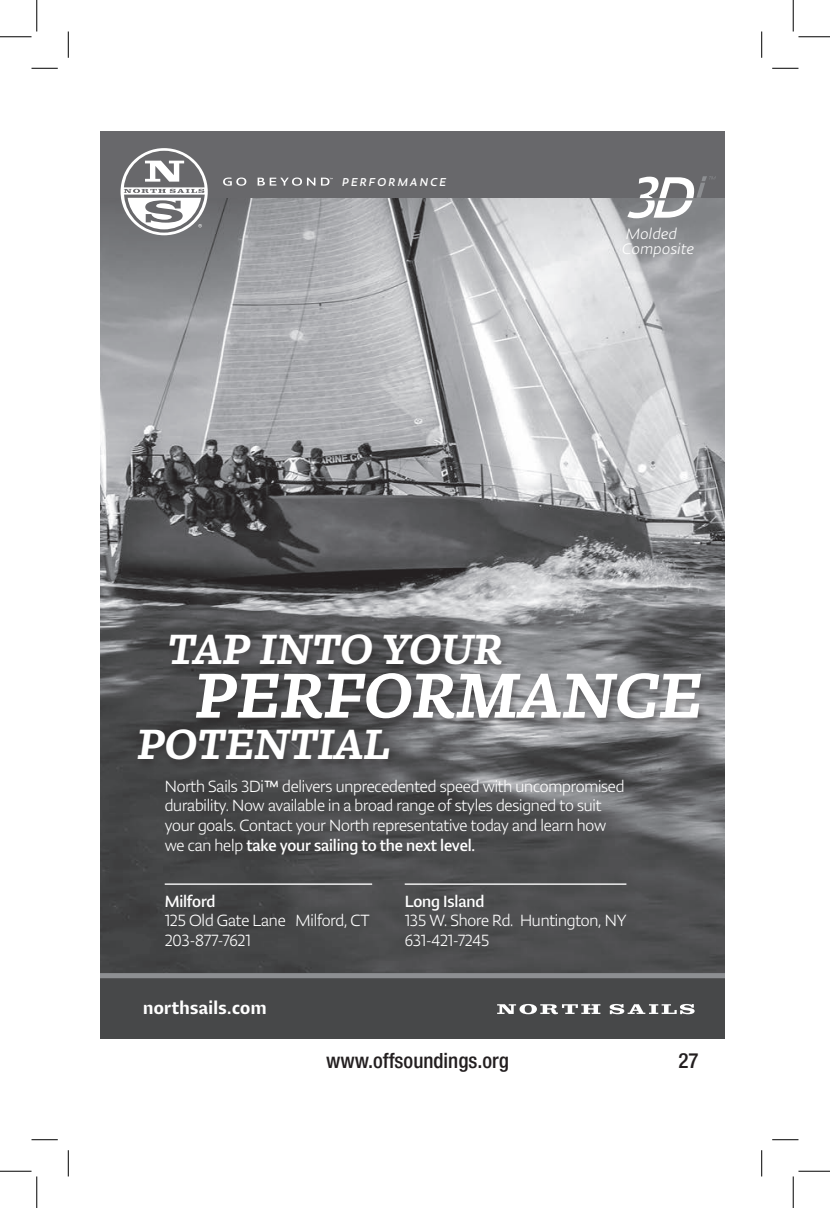
<style>
.page{position:relative;width:830px;height:1208px;background:#fff}
.page>*{position:absolute;margin:0;border:0;box-sizing:border-box;transform-origin:0 0}
.t1{font:70.17px "Lumin Std Med Ita";color:#fff}
.t2{font:46.73px "Lumin Std Med Ita";color:#fff}
.t3{font:500 condensed 21px "Helvetica Neue";color:#231f20}
.t4{font:500 19.78px "Lumin Sans Std";letter-spacing:.02em;color:#fff}
.t5{font:300 18.03px/19.8px "Lumin Sans Std";letter-spacing:-.01em;color:#fff}
.t6{font:italic 300 16.8px/14.5px "Lumin Sans Std";letter-spacing:.025em;color:#fff}
.t7{font:italic 12.6px "Lumin Sans Std";letter-spacing:.175em;color:#fff}
.s1{font-weight:400}
</style>
<div class="page">
<img style="left:101px;top:198px;width:623px;height:775px">
<div style="left:101px;top:131px;width:623px;height:67px;background:#68686b"></div>
<div style="left:101px;top:975px;width:623px;height:64px;background:#474849"></div>
<svg style="left:609px;top:1004px;width:85px;height:10px"></svg>
<svg style="left:497px;top:1004px;width:103px;height:10px"></svg>
<div style="left:101px;top:973px;width:623px;height:5px;background:#8d8f92"></div>
<div style="left:134px;top:633px;width:575px;height:136px;background:#231f20;opacity:.4"></div>
<svg style="left:120px;top:148px;width:88px;height:87px"></svg>
<svg style="left:124px;top:151px;width:81px;height:82px"></svg>
<svg style="left:223px;top:177px;width:23px;height:9px"></svg>
<svg style="left:257px;top:177px;width:58px;height:9px"></svg>
<svg style="left:321px;top:178px;width:12px;height:8px"></svg>
<svg style="left:627px;top:176px;width:88px;height:42px"></svg>
<hr style="left:165px;top:883px;width:207px;height:1px;background:#fff">
<hr style="left:404px;top:883px;width:222px;height:1px;background:#fff">
<svg style="left:32px;top:68px;width:26px;height:1px"></svg>
<svg style="left:772px;top:68px;width:26px;height:1px"></svg>
<svg style="left:32px;top:1139px;width:26px;height:1px"></svg>
<svg style="left:772px;top:1139px;width:26px;height:1px"></svg>
<svg style="left:68px;top:32px;width:1px;height:26px"></svg>
<svg style="left:68px;top:1150px;width:1px;height:26px"></svg>
<svg style="left:761px;top:32px;width:1px;height:26px"></svg>
<svg style="left:761px;top:1150px;width:1px;height:26px"></svg>
<hr style="left:0;top:36px;width:32px;height:1px;background:#000">
<hr style="left:798px;top:36px;width:32px;height:1px;background:#000">
<hr style="left:0;top:1170px;width:32px;height:1px;background:#000">
<hr style="left:798px;top:1170px;width:32px;height:1px;background:#000">
<hr style="left:36px;top:0;width:1px;height:32px;background:#000">
<hr style="left:36px;top:1176px;width:1px;height:32px;background:#000">
<hr style="left:792px;top:0;width:1px;height:32px;background:#000">
<hr style="left:792px;top:1176px;width:1px;height:32px;background:#000">
<p class="t7" style="left:342px;top:175px;width:106px">PERFORMANCE</p>
<p class="t6" style="left:622px;top:227px;width:73px">Molded<br>Composite</p>
<p class="t2" style="left:168px;top:623px;width:336px">TAP INTO YOUR</p>
<p class="t1" style="left:195px;top:655px;width:508px">PERFORMANCE</p>
<p class="t2" style="left:137px;top:717px;width:255px">POTENTIAL</p>
<p class="t5" style="left:165px;top:776px;width:461px">North Sails 3Di<span class="s1">™</span> delivers unprecedented speed with uncompromised durability. Now available in a broad range of styles designed to suit your goals. Contact your North representative today and learn how we can help <span class="s1">take your sailing to the next level.</span></p>
<p class="t5" style="left:165px;top:891px;width:206px"><span class="s1">Milford<br></span>125 Old Gate Lane Milford, CT<br>203-877-7621</p>
<p class="t5" style="left:404px;top:891px;width:223px"><span class="s1">Long Island<br></span>135 W. Shore Rd. Huntington, NY<br>631-421-7245</p>
<p class="t4" style="left:143px;top:996px;width:125px">northsails.com</p>
<p class="t3" style="left:326px;top:1048px;width:184px">www.offsoundings.org</p>
<p class="t3" style="left:678px;top:1048px;width:22px">27</p>
</div>
